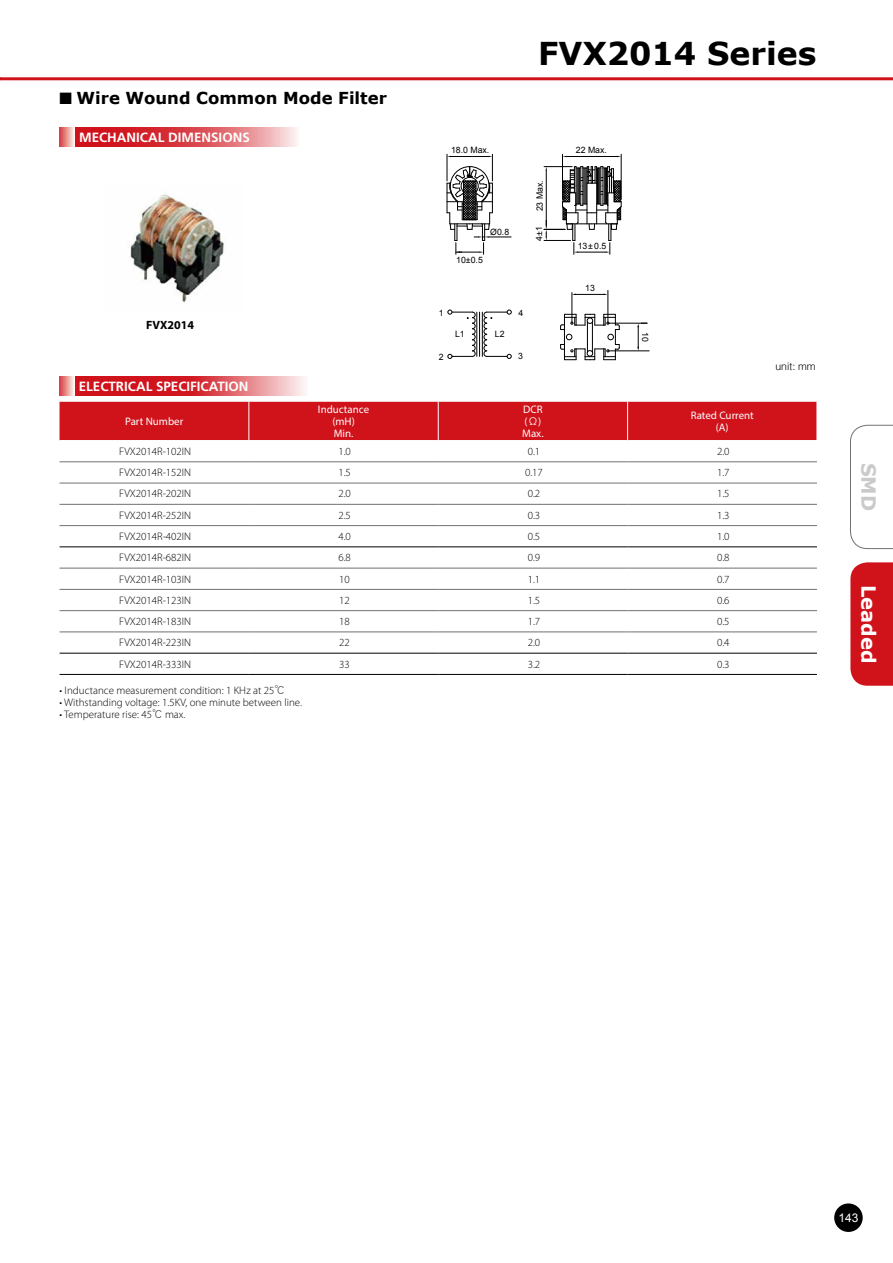
<style>
.page{position:relative;width:893px;height:1263px;background:#fff}
.page>*{position:absolute;margin:0;border:0;box-sizing:border-box;transform-origin:0 0}
.t1{font:700 31.5px "Verdana";color:#000}
.t2{font:700 19.5px "Verdana";color:#fff}
.t3{font:700 19.5px "Verdana";color:#c9caca}
.t4{font:700 16.5px "Verdana";color:#000}
.t5{font:700 13.35px "Frutiger";color:#fff}
.t6{font:700 12px "Myriad Pro";color:#000}
.t7{font:12px "Arial";color:#fff}
.t8{font:300 10.95px "Myriad Pro";color:#000}
.t9{font:10.95px/12px "Myriad Pro";color:#fff;text-align:center}
.t10{font:300 10.5px "Helvetica";color:#000}
.t11{font:8.7px "Arial";color:#000}
.s1{font-family:"DF Hei Std W5";font-size:10.5px}
.s2{font-family:"DF Hei Std W3";font-weight:400;font-size:10.5px}
</style>
<div class="page">
<div style="left:834px;top:1203px;width:29px;height:29px;background:#000;border-radius:50%"></div>
<hr style="left:0;top:77px;width:893px;height:3px;background:#d0121b">
<svg style="left:850px;top:425px;width:43px;height:124px"></svg>
<div style="left:850px;top:562px;width:43px;height:124px;background:#d0121b"></div>
<img style="left:130px;top:194px;width:94px;height:109px">
<div style="left:60px;top:402px;width:757px;height:38px;background:#d0121b"></div>
<hr style="left:249px;top:402px;width:1px;height:38px;background:#fff">
<hr style="left:438px;top:402px;width:1px;height:38px;background:#fff">
<hr style="left:627px;top:402px;width:1px;height:38px;background:#fff">
<hr style="left:60px;top:461px;width:189px;height:1px;background:#727171">
<hr style="left:249px;top:461px;width:189px;height:1px;background:#727171">
<hr style="left:438px;top:461px;width:190px;height:1px;background:#727171">
<hr style="left:628px;top:461px;width:189px;height:1px;background:#727171">
<hr style="left:60px;top:483px;width:189px;height:1px;background:#727171">
<hr style="left:249px;top:483px;width:189px;height:1px;background:#727171">
<hr style="left:438px;top:483px;width:190px;height:1px;background:#727171">
<hr style="left:628px;top:483px;width:189px;height:1px;background:#727171">
<hr style="left:60px;top:504px;width:189px;height:1px;background:#727171">
<hr style="left:249px;top:504px;width:189px;height:1px;background:#727171">
<hr style="left:438px;top:504px;width:190px;height:1px;background:#727171">
<hr style="left:628px;top:504px;width:189px;height:1px;background:#727171">
<hr style="left:60px;top:525px;width:189px;height:1px;background:#727171">
<hr style="left:249px;top:525px;width:189px;height:1px;background:#727171">
<hr style="left:438px;top:525px;width:190px;height:1px;background:#727171">
<hr style="left:628px;top:525px;width:189px;height:1px;background:#727171">
<hr style="left:60px;top:546px;width:189px;height:1px;background:#000">
<hr style="left:249px;top:546px;width:189px;height:1px;background:#000">
<hr style="left:438px;top:546px;width:190px;height:1px;background:#000">
<hr style="left:628px;top:546px;width:189px;height:1px;background:#000">
<hr style="left:60px;top:653px;width:189px;height:1px;background:#000">
<hr style="left:249px;top:653px;width:189px;height:1px;background:#000">
<hr style="left:438px;top:653px;width:190px;height:1px;background:#000">
<hr style="left:628px;top:653px;width:189px;height:1px;background:#000">
<hr style="left:60px;top:674px;width:189px;height:1px;background:#000">
<hr style="left:249px;top:674px;width:189px;height:1px;background:#000">
<hr style="left:438px;top:674px;width:190px;height:1px;background:#000">
<hr style="left:628px;top:674px;width:189px;height:1px;background:#000">
<hr style="left:60px;top:568px;width:189px;height:1px;background:#727171">
<hr style="left:249px;top:568px;width:189px;height:1px;background:#727171">
<hr style="left:438px;top:568px;width:190px;height:1px;background:#727171">
<hr style="left:628px;top:568px;width:189px;height:1px;background:#727171">
<hr style="left:60px;top:589px;width:189px;height:1px;background:#727171">
<hr style="left:249px;top:589px;width:189px;height:1px;background:#727171">
<hr style="left:438px;top:589px;width:190px;height:1px;background:#727171">
<hr style="left:628px;top:589px;width:189px;height:1px;background:#727171">
<hr style="left:60px;top:610px;width:189px;height:1px;background:#727171">
<hr style="left:249px;top:610px;width:189px;height:1px;background:#727171">
<hr style="left:438px;top:610px;width:190px;height:1px;background:#727171">
<hr style="left:628px;top:610px;width:189px;height:1px;background:#727171">
<hr style="left:60px;top:632px;width:189px;height:1px;background:#727171">
<hr style="left:249px;top:632px;width:189px;height:1px;background:#727171">
<hr style="left:438px;top:632px;width:190px;height:1px;background:#727171">
<hr style="left:628px;top:632px;width:189px;height:1px;background:#727171">
<svg style="left:75px;top:128px;width:222px;height:19px;background:#dc545b"></svg>
<svg style="left:60px;top:128px;width:14px;height:19px"></svg>
<svg style="left:75px;top:377px;width:230px;height:19px;background:#db4b52"></svg>
<svg style="left:60px;top:377px;width:14px;height:19px"></svg>
<svg style="left:560px;top:314px;width:60px;height:46px"></svg>
<hr style="left:572px;top:293px;width:1px;height:30px;background:#000">
<hr style="left:608px;top:323px;width:39px;height:1px;background:#000">
<hr style="left:608px;top:351px;width:41px;height:1px;background:#000">
<hr style="left:608px;top:290px;width:1px;height:33px;background:#000">
<hr style="left:574px;top:294px;width:30px;height:1px;background:#000">
<svg style="left:484px;top:310px;width:27px;height:49px"></svg>
<hr style="left:482px;top:312px;width:1px;height:44px;background:#000">
<hr style="left:479px;top:312px;width:1px;height:44px;background:#000">
<hr style="left:477px;top:312px;width:1px;height:44px;background:#000">
<svg style="left:448px;top:310px;width:27px;height:49px"></svg>
<svg style="left:544px;top:166px;width:78px;height:88px"></svg>
<hr style="left:562px;top:154px;width:1px;height:45px;background:#000">
<hr style="left:621px;top:154px;width:1px;height:45px;background:#000">
<hr style="left:567px;top:156px;width:47px;height:1px;background:#000">
<svg style="left:447px;top:154px;width:64px;height:100px"></svg>
<svg style="left:637px;top:323px;width:10px;height:28px"></svg>
<h3 class="t4" style="left:60px;top:87px;width:329px">■ Wire Wound Common Mode Filter</h3>
<p class="t5" style="left:79px;top:129px;width:172px">MECHANICAL DIMENSIONS</p>
<p class="t6" style="left:146px;top:317px;width:49px">FVX2014</p>
<p class="t5" style="left:79px;top:378px;width:171px">ELECTRICAL SPECIFICATION</p>
<h1 class="t1" style="left:538px;top:34px;width:280px">FVX2014 Series</h1>
<p class="t11" style="left:451px;top:145px;width:40px">18.0 Max.</p>
<p class="t11" style="left:576px;top:145px;width:33px">22 Max.</p>
<p class="t11" style="left:456px;top:255px;width:28px">10±0.5</p>
<p class="t11" style="left:535px;top:211px;width:33px;rotate:-90deg">23 Max.</p>
<p class="t11" style="left:490px;top:227px;width:20px">Ø0.8</p>
<p class="t11" style="left:534px;top:241px;width:16px;rotate:-90deg">4±1</p>
<p class="t11" style="left:439px;top:308px;width:6px">1</p>
<p class="t11" style="left:439px;top:352px;width:6px">2</p>
<p class="t11" style="left:455px;top:329px;width:11px">L1</p>
<p class="t11" style="left:495px;top:329px;width:11px">L2</p>
<p class="t11" style="left:519px;top:308px;width:6px">4</p>
<p class="t11" style="left:518px;top:351px;width:6px">3</p>
<p class="t11" style="left:578px;top:241px;width:30px">13±0.5</p>
<p class="t11" style="left:585px;top:283px;width:11px">13</p>
<p class="t11" style="left:650px;top:332px;width:11px;rotate:90deg">10</p>
<p class="t10" style="left:775px;top:362px;width:42px">unit: mm</p>
<p class="t9" style="left:125px;top:415px;width:60px">Part Number</p>
<p class="t9" style="left:318px;top:403px;width:53px">Inductance (mH)<br>Min.</p>
<p class="t9" style="left:522px;top:403px;width:23px;text-align:left">DCR (<span class="s1">Ω</span>)<br>Max.</p>
<p class="t9" style="left:691px;top:409px;width:65px">Rated Current (A)</p>
<p class="t8" style="left:119px;top:445px;width:73px">FVX2014R-102IN</p>
<p class="t8" style="left:338px;top:445px;width:14px">1.0</p>
<p class="t8" style="left:528px;top:445px;width:14px">0.1</p>
<p class="t8" style="left:717px;top:445px;width:14px">2.0</p>
<p class="t8" style="left:119px;top:466px;width:73px">FVX2014R-152IN</p>
<p class="t8" style="left:338px;top:466px;width:14px">1.5</p>
<p class="t8" style="left:525px;top:466px;width:19px">0.17</p>
<p class="t8" style="left:717px;top:466px;width:14px">1.7</p>
<p class="t8" style="left:119px;top:487px;width:73px">FVX2014R-202IN</p>
<p class="t8" style="left:338px;top:487px;width:14px">2.0</p>
<p class="t8" style="left:528px;top:487px;width:14px">0.2</p>
<p class="t8" style="left:717px;top:487px;width:14px">1.5</p>
<p class="t8" style="left:119px;top:508px;width:73px">FVX2014R-252IN</p>
<p class="t8" style="left:338px;top:508px;width:14px">2.5</p>
<p class="t8" style="left:528px;top:508px;width:14px">0.3</p>
<p class="t8" style="left:717px;top:508px;width:14px">1.3</p>
<p class="t8" style="left:119px;top:530px;width:73px">FVX2014R-402IN</p>
<p class="t8" style="left:338px;top:530px;width:14px">4.0</p>
<p class="t8" style="left:528px;top:530px;width:14px">0.5</p>
<p class="t8" style="left:717px;top:530px;width:14px">1.0</p>
<p class="t8" style="left:119px;top:551px;width:73px">FVX2014R-682IN</p>
<p class="t8" style="left:338px;top:551px;width:14px">6.8</p>
<p class="t8" style="left:528px;top:551px;width:14px">0.9</p>
<p class="t8" style="left:717px;top:551px;width:14px">0.8</p>
<p class="t8" style="left:119px;top:572px;width:73px">FVX2014R-103IN</p>
<p class="t8" style="left:339px;top:572px;width:12px">10</p>
<p class="t8" style="left:528px;top:572px;width:14px">1.1</p>
<p class="t8" style="left:717px;top:572px;width:14px">0.7</p>
<p class="t8" style="left:119px;top:593px;width:73px">FVX2014R-123IN</p>
<p class="t8" style="left:339px;top:593px;width:12px">12</p>
<p class="t8" style="left:528px;top:593px;width:14px">1.5</p>
<p class="t8" style="left:717px;top:593px;width:14px">0.6</p>
<p class="t8" style="left:119px;top:615px;width:73px">FVX2014R-183IN</p>
<p class="t8" style="left:339px;top:615px;width:12px">18</p>
<p class="t8" style="left:528px;top:615px;width:14px">1.7</p>
<p class="t8" style="left:717px;top:615px;width:14px">0.5</p>
<p class="t8" style="left:119px;top:636px;width:73px">FVX2014R-223IN</p>
<p class="t8" style="left:339px;top:636px;width:12px">22</p>
<p class="t8" style="left:528px;top:636px;width:14px">2.0</p>
<p class="t8" style="left:717px;top:636px;width:14px">0.4</p>
<p class="t8" style="left:119px;top:657px;width:73px">FVX2014R-333IN</p>
<p class="t8" style="left:339px;top:657px;width:12px">33</p>
<p class="t8" style="left:528px;top:657px;width:14px">3.2</p>
<p class="t8" style="left:717px;top:657px;width:14px">0.3</p>
<p class="t8" style="left:60px;top:683px;width:227px">• Inductance measurement condition: 1 KHz at 25<span class="s2">℃</span></p>
<p class="t8" style="left:60px;top:695px;width:244px">• Withstanding voltage: 1.5KV, one minute between line.</p>
<p class="t8" style="left:60px;top:707px;width:127px">• Temperature rise: 45<span class="s2">℃</span> max.</p>
<h2 class="t3" style="left:881px;top:463px;width:50px;rotate:90deg">SMD</h2>
<h2 class="t2" style="left:881px;top:585px;width:80px;rotate:90deg">Leaded</h2>
<p class="t7" style="left:838px;top:1211px;width:22px">143</p>
</div>
